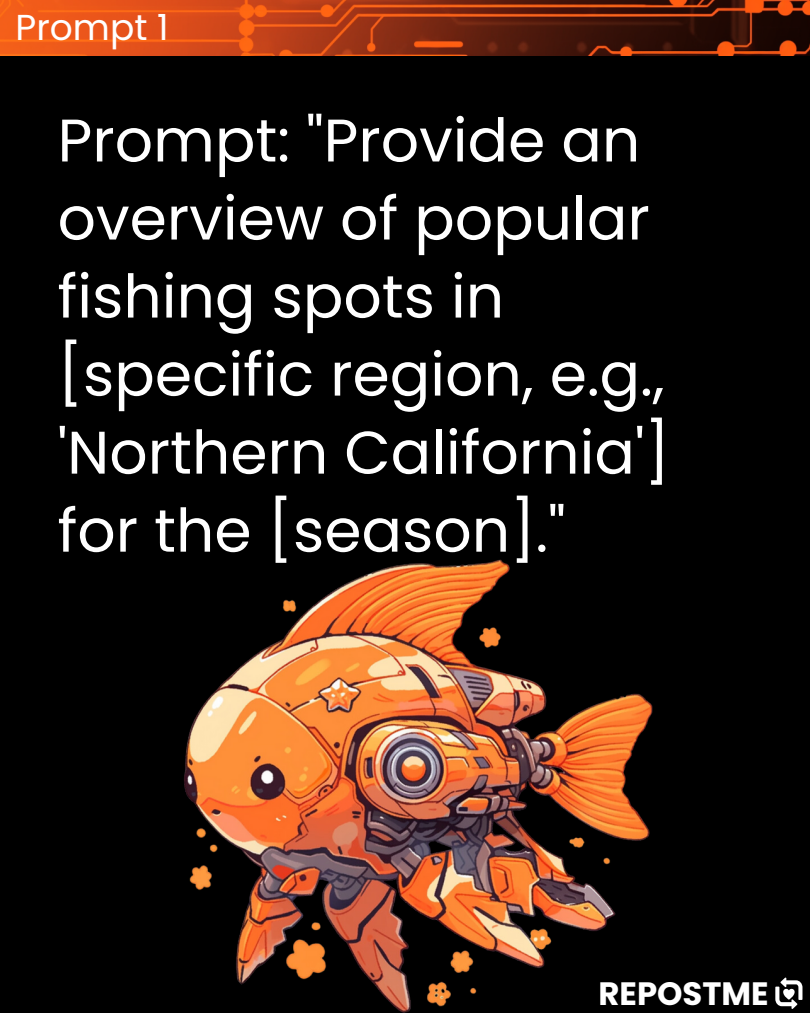
<style>
.page{position:relative;width:810px;height:1013px;background:#fff}
.page>*{position:absolute;margin:0;border:0;box-sizing:border-box;transform-origin:0 0}
.t1{font:60px/78px "Poppins";color:#fff}
.t2{font:36px "Poppins";color:#fff}
.t3{font:700 32.3px "Poppins";color:#fff}
</style>
<div class="page">
<div style="left:0;top:0;width:810px;height:1012px;background:#000"></div>
<img style="left:0;top:0;width:810px;height:55px">
<svg style="left:775px;top:977px;width:27px;height:31px"></svg>
<img style="left:184px;top:559px;width:469px;height:453px">
<p class="t2" style="left:16px;top:2px;width:154px">Prompt 1</p>
<p class="t1" style="left:58px;top:101px;width:614px">Prompt: "Provide an overview of popular fishing spots in [specific region, e.g., 'Northern California'] for the [season]."</p>
<p class="t3" style="left:598px;top:970px;width:172px">REPOSTME</p>
</div>
